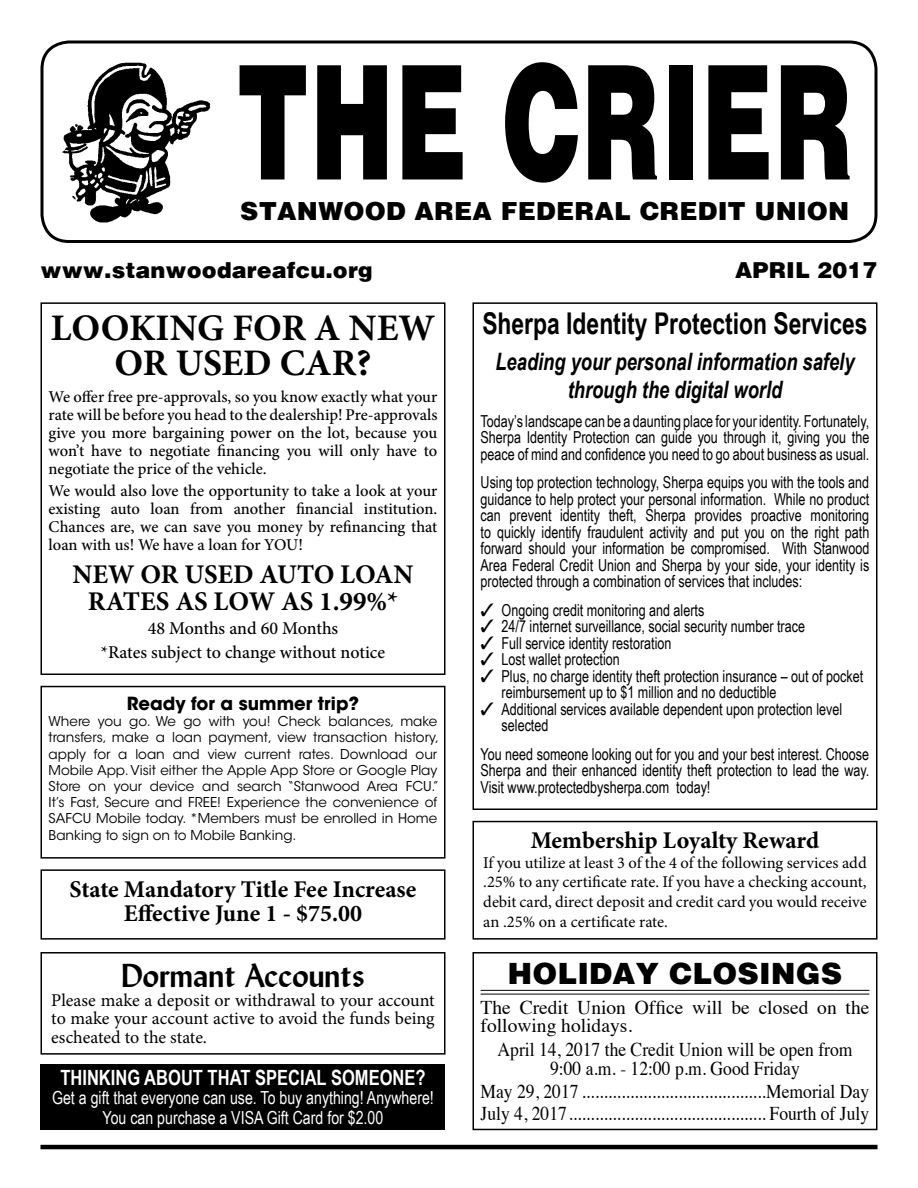
<style>
.page{position:relative;width:918px;height:1188px;background:#fff}
.page>*{position:absolute;margin:0;border:0;box-sizing:border-box;transform-origin:0 0}
.t1{font:900 161.1px "Helvetica";color:#000;scale:.63 1}
.t2{font:700 37.5px/34.5px "Minion Pro";color:#000;text-align:center}
.t3{font:700 33px "Lydian BT";color:#000}
.t4{font:700 30px "Arial Narrow";color:#000;scale:.93 1}
.t5{font:900 30px "Helvetica";color:#000}
.t6{font:700 27px/27px "Minion Pro";color:#000;text-align:center}
.t7{font:900 25.5px "Helvetica";color:#000}
.t8{font:700 24px/24px "Minion Pro";color:#000;text-align:center}
.t9{font:italic 700 24px/28.8px "Arial Narrow";color:#000;text-align:center;scale:.93 1}
.t10{font:900 22.5px "Helvetica";color:#000}
.t11{font:700 21px "Arial Narrow";color:#fff;scale:.96 1}
.t12{font:19.5px/19.5px "Times";color:#000;text-align:center;scale:.9 1}
.t13{font:19.5px/18px "Times";color:#000}
.t14{font:18px/18.6px "Minion Pro";letter-spacing:-.005em;color:#000;text-align:justify}
.t15{font:18px/19.5px "Arial Narrow";color:#fff;text-align:center;scale:.96 1}
.t16{font:500 18px/24px "Minion Pro";letter-spacing:-.005em;color:#000;text-align:center}
.t17{font:700 18px "ITC Avant Garde Std";color:#000}
.t18{font:16.5px/16.5px "Arial Narrow";color:#000;text-align:justify;scale:.93 1}
.t19{font:500 16.5px/18px "Minion Pro";letter-spacing:-.005em;color:#000;text-align:justify}
.t20{font:16.5px/19.6px "Minion Pro";color:#000;text-align:justify}
.t21{font:13.5px/16.2px "ITC Avant Garde Std";color:#000;text-align:justify}
</style>
<div class="page">
<div style="left:40px;top:1064px;width:406px;height:66px;background:#000"></div>
<div style="left:40px;top:40px;width:838px;height:203px;border:3px solid #000;border-radius:27px"></div>
<img style="left:62px;top:62px;width:149px;height:161px">
<hr style="left:40px;top:1145px;width:838px;height:4px;background:#000">
<div style="left:472px;top:952px;width:406px;height:178px;border:2px solid #000"></div>
<hr style="left:481px;top:990px;width:388px;height:1px;background:#000">
<hr style="left:481px;top:994px;width:388px;height:1px;background:#000">
<div style="left:40px;top:952px;width:406px;height:103px;border:2px solid #000"></div>
<div style="left:472px;top:302px;width:406px;height:508px;border:2px solid #000"></div>
<div style="left:40px;top:302px;width:406px;height:373px;border:2px solid #000"></div>
<div style="left:40px;top:686px;width:406px;height:173px;border:2px solid #000"></div>
<div style="left:472px;top:821px;width:406px;height:119px;border:2px solid #000"></div>
<div style="left:40px;top:869px;width:406px;height:71px;border:2px solid #000"></div>
<h1 class="t1" style="left:236px;top:25px;width:982px">THE CRIER</h1>
<h3 class="t7" style="left:240px;top:196px;width:611px">STANWOOD AREA FEDERAL CREDIT UNION</h3>
<h3 class="t10" style="left:40px;top:256px;width:334px">www.stanwoodareafcu.org</h3>
<h3 class="t10" style="left:735px;top:256px;width:144px">APRIL 2017</h3>
<h2 class="t2" style="left:51px;top:311px;width:386px">LOOKING FOR A NEW<br>OR USED CAR?</h2>
<p class="t19" style="left:49px;top:388px;width:390px">We offer free pre-approvals, so you know exactly what your rate will be before you head to the dealership! Pre-approvals give you more bargaining power on the lot, because you won’t have to negotiate financing you will only have to negotiate the price of the vehicle.</p>
<p class="t19" style="left:49px;top:482px;width:390px">We would also love the opportunity to take a look at your existing auto loan from another financial institution.<br>Chances are, we can save you money by refinancing that loan with us! We have a loan for YOU!</p>
<h3 class="t6" style="left:73px;top:561px;width:342px">NEW OR USED AUTO LOAN<br>RATES AS LOW AS 1.99%*</h3>
<p class="t16" style="left:101px;top:617px;width:286px">48 Months and 60 Months<br>*Rates subject to change without notice</p>
<p class="t17" style="left:127px;top:692px;width:234px">Ready for a summer trip?</p>
<p class="t21" style="left:49px;top:713px;width:392px">Where you go. We go with you! Check balances, make transfers, make a loan payment, view transaction history, apply for a loan and view current rates. Download our Mobile App. Visit either the Apple App Store or Google Play Store on your device and search “Stanwood Area FCU.” It’s Fast, Secure and FREE! Experience the convenience of SAFCU Mobile today. *Members must be enrolled in Home Banking to sign on to Mobile Banking.</p>
<h3 class="t8" style="left:70px;top:877px;width:348px">State Mandatory Title Fee Increase<br>Effective June 1 - $75.00</h3>
<h3 class="t3" style="left:121px;top:955px;width:245px">Dormant Accounts</h3>
<p class="t14" style="left:51px;top:991px;width:385px">Please make a deposit or withdrawal to your account to make your account active to avoid the funds being escheated to the state.</p>
<p class="t11" style="left:60px;top:1062px;width:382px">THINKING ABOUT THAT SPECIAL SOMEONE?</p>
<p class="t15" style="left:52px;top:1088px;width:399px">Get a gift that everyone can use. To buy anything! Anywhere!<br>You can purchase a VISA Gift Card for $2.00</p>
<h3 class="t4" style="left:482px;top:300px;width:416px">Sherpa Identity Protection Services</h3>
<h3 class="t9" style="left:495px;top:346px;width:388px">Leading your personal information safely through the digital world</h3>
<p class="t18" style="left:481px;top:412px;width:419px">Today’s landscape can be a daunting place for your identity. Fortunately, Sherpa Identity Protection can guide you through it, giving you the peace of mind and confidence you need to go about business as usual.</p>
<p class="t18" style="left:481px;top:474px;width:420px">Using top protection technology, Sherpa equips you with the tools and guidance to help protect your personal information. While no product can prevent identity theft, Sherpa provides proactive monitoring to quickly identify fraudulent activity and put you on the right path forward should your information be compromised. With Stanwood Area Federal Credit Union and Sherpa by your side, your identity is protected through a combination of services that includes:</p>
<p class="t18" style="left:481px;top:601px;width:242px">✓ Ongoing credit monitoring and alerts</p>
<p class="t18" style="left:481px;top:618px;width:350px">✓ 24/7 internet surveillance, social security number trace</p>
<p class="t18" style="left:481px;top:634px;width:207px">✓ Full service identity restoration</p>
<p class="t18" style="left:481px;top:651px;width:151px">✓ Lost wallet protection</p>
<p class="t18" style="left:502px;top:667px;width:390px;text-indent:-21px">✓ Plus, no charge identity theft protection insurance – out of pocket reimbursement up to $1 million and no deductible</p>
<p class="t18" style="left:502px;top:700px;width:368px;text-indent:-21px">✓ Additional services available dependent upon protection level selected</p>
<p class="t18" style="left:481px;top:745px;width:420px">You need someone looking out for you and your best interest. Choose Sherpa and their enhanced identity theft protection to lead the way.<br>Visit www.protectedbysherpa.com today!</p>
<h3 class="t8" style="left:531px;top:828px;width:290px">Membership Loyalty Reward</h3>
<p class="t20" style="left:483px;top:853px;width:385px">If you utilize at least 3 of the 4 of the following services add .25% to any certificate rate. If you have a checking account, debit card, direct deposit and credit card you would receive an .25% on a certificate rate.</p>
<h3 class="t5" style="left:507px;top:955px;width:336px">HOLIDAY CLOSINGS</h3>
<p class="t13" style="left:481px;top:997px;width:390px">The Credit Union Office will be closed on the following holidays.</p>
<p class="t12" style="left:498px;top:1038px;width:396px">April 14, 2017 the Credit Union will be open from<br>9:00 a.m. - 12:00 p.m. Good Friday</p>
<p class="t12" style="left:481px;top:1078px;width:433px;line-height:22.5px;text-align:left">May 29, 2017 ..........................................Memorial Day<br>July 4, 2017............................................. Fourth of July</p>
</div>
